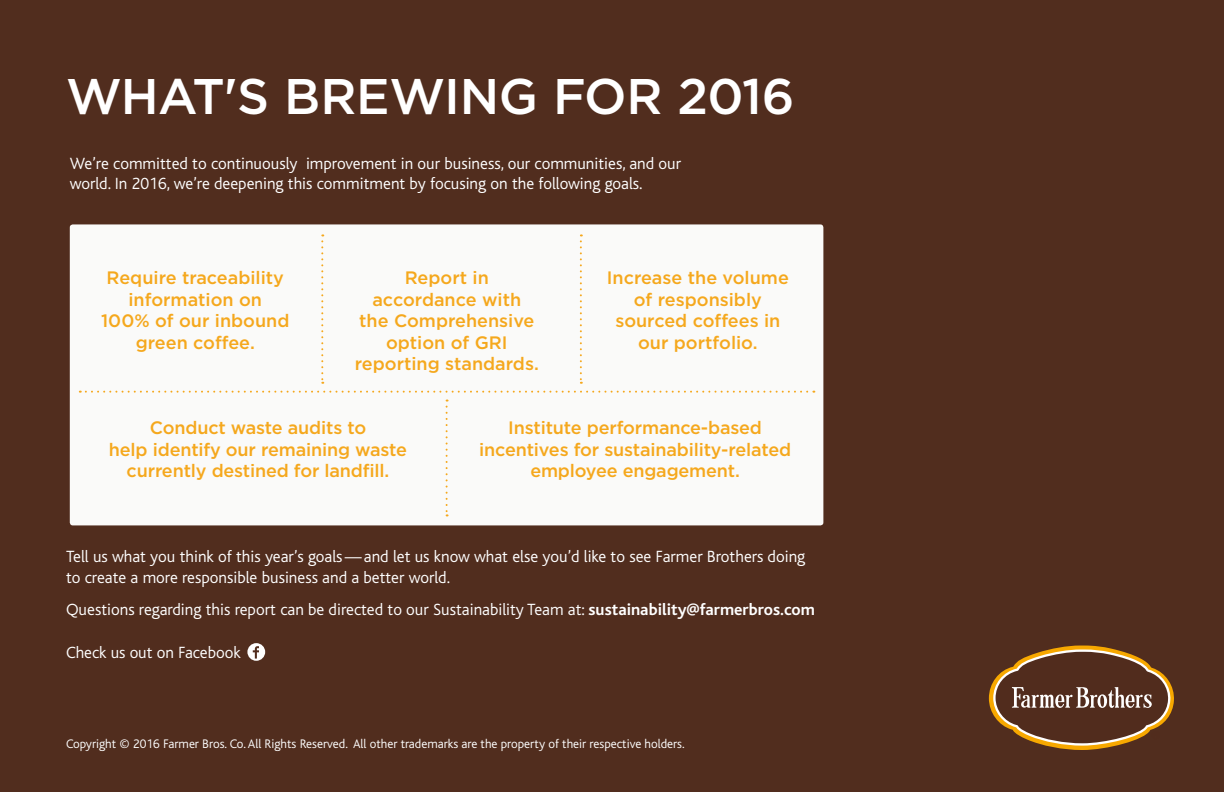
<style>
.page{position:relative;width:1224px;height:792px;background:#512d1e}
.page>*{position:absolute;margin:0;border:0;box-sizing:border-box;transform-origin:0 0}
.t1{font:500 50px "Gotham";letter-spacing:-.01em;color:#fff}
.t2{font:500 18px/21.6px "Gotham";letter-spacing:-.01em;color:#f5a81d;text-align:center}
.t3{font:300 17px/20.4px "Bliss";color:#fff}
.t4{font:300 13px "Bliss";color:#fff}
.s1{font-weight:700}
</style>
<div class="page">
<svg style="left:989px;top:646px;width:185px;height:104px"></svg>
<div style="left:70px;top:224px;width:753px;height:301px;background:#fff;border-radius:3px"></div>
<svg style="left:80px;top:391px;width:734px;height:2px"></svg>
<svg style="left:321px;top:234px;width:2px;height:150px"></svg>
<svg style="left:446px;top:400px;width:2px;height:116px"></svg>
<svg style="left:580px;top:234px;width:2px;height:150px"></svg>
<svg style="left:247px;top:643px;width:18px;height:18px"></svg>
<h1 class="t1" style="left:66px;top:68px;width:730px">WHAT'S BREWING FOR 2016</h1>
<p class="t3" style="left:70px;top:154px;width:613px">We’re committed to continuously improvement in our business, our communities, and our world. In 2016, we’re deepening this commitment by focusing on the following goals.</p>
<p class="t2" style="left:101px;top:266px;width:190px">Require traceability information on<br>100% of our inbound green coffee.</p>
<p class="t2" style="left:355px;top:266px;width:186px">Report in accordance with<br>the Comprehensive option of GRI reporting standards.</p>
<p class="t2" style="left:607px;top:266px;width:184px">Increase the volume of responsibly sourced coffees in our portfolio.</p>
<p class="t2" style="left:109px;top:417px;width:300px">Conduct waste audits to<br>help identify our remaining waste currently destined for landfill.</p>
<p class="t2" style="left:479px;top:417px;width:313px">Institute performance-based incentives for sustainability-related employee engagement.</p>
<p class="t3" style="left:66px;top:547px;width:741px">Tell us what you think of this year’s goals—and let us know what else you’d like to see Farmer Brothers doing to create a more responsible business and a better world.</p>
<p class="t3" style="left:66px;top:599px;width:751px">Questions regarding this report can be directed to our Sustainability Team at: <span class="s1">sustainability@farmerbros.com</span></p>
<p class="t3" style="left:66px;top:642px;width:176px">Check us out on Facebook</p>
<p class="t4" style="left:66px;top:737px;width:620px">Copyright © 2016 Farmer Bros. Co. All Rights Reserved. All other trademarks are the property of their respective holders.</p>
</div>
